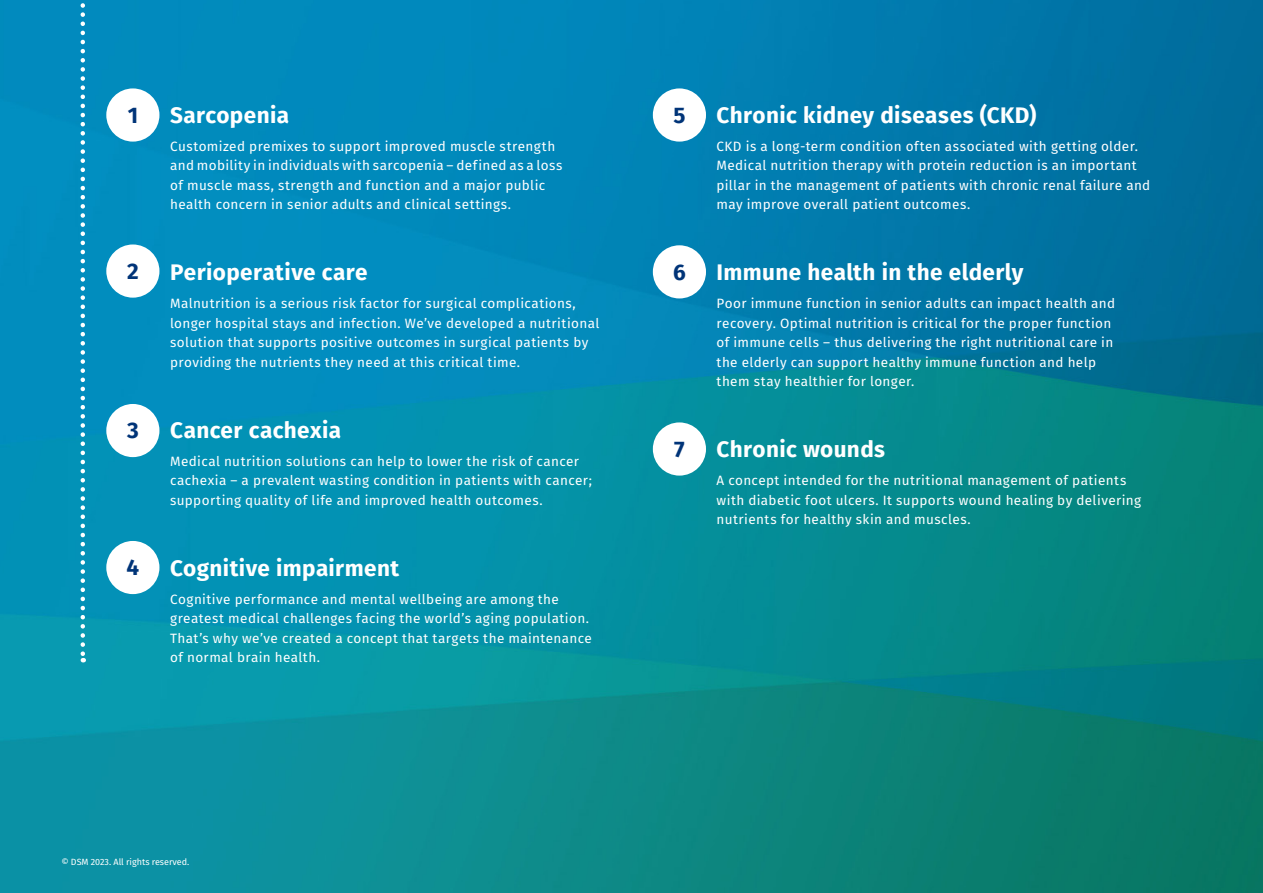
<style>
.page{position:relative;width:1263px;height:893px;background:#fff}
.page>*{position:absolute;margin:0;border:0;box-sizing:border-box;transform-origin:0 0}
.t1{font:700 22.5px "Fira Sans";letter-spacing:.015em;color:#fff}
.t2{font:700 22.5px "Fira Sans";color:#003478}
.t3{font:13.5px/19.5px "Fira Sans";letter-spacing:.03em;color:#fff}
.t4{font:9px "Fira Sans";color:#fff}
</style>
<div class="page">
<img style="left:0;top:0;width:1263px;height:893px">
<div style="left:106px;top:244px;width:53px;height:54px;background:#fff;border-radius:50%"></div>
<div style="left:106px;top:404px;width:53px;height:53px;background:#fff;border-radius:50%"></div>
<div style="left:106px;top:88px;width:53px;height:54px;background:#fff;border-radius:50%"></div>
<div style="left:106px;top:541px;width:53px;height:53px;background:#fff;border-radius:50%"></div>
<div style="left:653px;top:88px;width:53px;height:54px;background:#fff;border-radius:50%"></div>
<div style="left:653px;top:245px;width:53px;height:53px;background:#fff;border-radius:50%"></div>
<div style="left:653px;top:422px;width:53px;height:54px;background:#fff;border-radius:50%"></div>
<svg style="left:81px;top:0;width:4px;height:662px"></svg>
<h1 class="t2" style="left:128px;top:96px;width:12px">1</h1>
<h1 class="t1" style="left:170px;top:96px;width:120px">Sarcopenia</h1>
<p class="t3" style="left:170px;top:136px;width:394px">Customized premixes to support improved muscle strength and mobility in individuals with sarcopenia – defined as a loss of muscle mass, strength and function and a major public health concern in senior adults and clinical settings.</p>
<h1 class="t2" style="left:673px;top:96px;width:14px">5</h1>
<h1 class="t1" style="left:716px;top:96px;width:321px">Chronic kidney diseases (CKD)</h1>
<p class="t3" style="left:716px;top:136px;width:435px">CKD is a long-term condition often associated with getting older.<br>Medical nutrition therapy with protein reduction is an important pillar in the management of patients with chronic renal failure and may improve overall patient outcomes.</p>
<h1 class="t2" style="left:127px;top:252px;width:13px">2</h1>
<h1 class="t1" style="left:170px;top:254px;width:199px">Perioperative care</h1>
<p class="t3" style="left:170px;top:294px;width:431px">Malnutrition is a serious risk factor for surgical complications, longer hospital stays and infection. We’ve developed a nutritional solution that supports positive outcomes in surgical patients by providing the nutrients they need at this critical time.</p>
<h1 class="t2" style="left:673px;top:253px;width:14px">6</h1>
<h1 class="t1" style="left:716px;top:254px;width:308px">Immune health in the elderly</h1>
<p class="t3" style="left:716px;top:294px;width:400px">Poor immune function in senior adults can impact health and recovery. Optimal nutrition is critical for the proper function of immune cells – thus delivering the right nutritional care in the elderly can support healthy immune function and help them stay healthier for longer.</p>
<h1 class="t2" style="left:127px;top:412px;width:13px">3</h1>
<h1 class="t1" style="left:170px;top:411px;width:173px">Cancer cachexia</h1>
<p class="t3" style="left:170px;top:451px;width:423px">Medical nutrition solutions can help to lower the risk of cancer cachexia – a prevalent wasting condition in patients with cancer; supporting quality of life and improved health outcomes.</p>
<h1 class="t2" style="left:674px;top:430px;width:12px">7</h1>
<h1 class="t1" style="left:716px;top:431px;width:170px">Chronic wounds</h1>
<p class="t3" style="left:716px;top:471px;width:426px">A concept intended for the nutritional management of patients with diabetic foot ulcers. It supports wound healing by delivering nutrients for healthy skin and muscles.</p>
<h1 class="t2" style="left:127px;top:548px;width:14px">4</h1>
<h1 class="t1" style="left:170px;top:549px;width:231px">Cognitive impairment</h1>
<p class="t3" style="left:170px;top:589px;width:423px">Cognitive performance and mental wellbeing are among the greatest medical challenges facing the world’s aging population.<br>That’s why we’ve created a concept that targets the maintenance of normal brain health.</p>
<p class="t4" style="left:61px;top:855px;width:129px">© DSM 2023. All rights reserved.</p>
</div>
